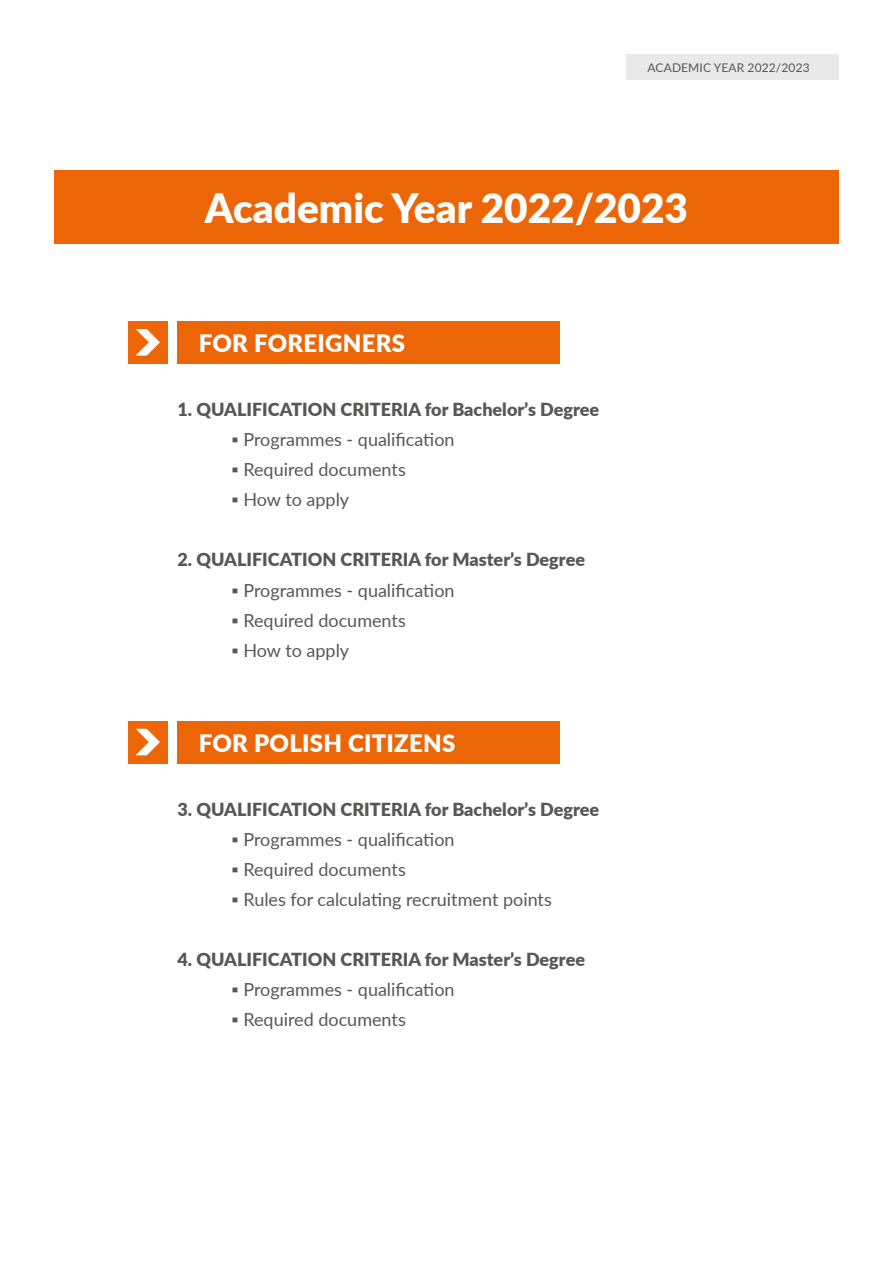
<style>
.page{position:relative;width:893px;height:1263px;background:#fff}
.page>*{position:absolute;margin:0;border:0;box-sizing:border-box;transform-origin:0 0}
.t1{font:900 40.5px "Lato";color:#fff}
.t2{font:900 24px "Lato";letter-spacing:.01em;color:#fff}
.t3{font:18px "Lato";color:#575756}
.t4{font:900 18px "Lato";color:#575756}
.t5{font:12px "Lato";letter-spacing:.01em;color:#575756}
</style>
<div class="page">
<div style="left:626px;top:54px;width:213px;height:26px;background:#e9e9e9"></div>
<div style="left:128px;top:721px;width:39px;height:42px;background:#ec6608"></div>
<svg style="left:136px;top:729px;width:24px;height:26px"></svg>
<div style="left:54px;top:170px;width:785px;height:74px;background:#ec6608"></div>
<div style="left:178px;top:321px;width:382px;height:43px;background:#ec6608"></div>
<div style="left:178px;top:721px;width:382px;height:42px;background:#ec6608"></div>
<div style="left:128px;top:321px;width:39px;height:43px;background:#ec6608"></div>
<svg style="left:136px;top:329px;width:24px;height:27px"></svg>
<p class="t5" style="left:648px;top:59px;width:164px">ACADEMIC YEAR 2022/2023</p>
<h1 class="t1" style="left:205px;top:178px;width:485px">Academic Year 2022/2023</h1>
<h2 class="t2" style="left:199px;top:325px;width:208px">FOR FOREIGNERS</h2>
<p class="t4" style="left:178px;top:396px;width:423px">1. QUALIFICATION CRITERIA for Bachelor’s Degree</p>
<p class="t3" style="left:232px;top:427px;width:225px">▪ Programmes - qualification</p>
<p class="t3" style="left:232px;top:457px;width:176px">▪ Required documents</p>
<p class="t3" style="left:232px;top:487px;width:119px">▪ How to apply</p>
<p class="t4" style="left:178px;top:546px;width:409px">2. QUALIFICATION CRITERIA for Master’s Degree</p>
<p class="t3" style="left:232px;top:577px;width:225px">▪ Programmes - qualification</p>
<p class="t3" style="left:232px;top:607px;width:176px">▪ Required documents</p>
<p class="t3" style="left:232px;top:637px;width:119px">▪ How to apply</p>
<h2 class="t2" style="left:199px;top:725px;width:258px">FOR POLISH CITIZENS</h2>
<p class="t4" style="left:178px;top:795px;width:423px">3. QUALIFICATION CRITERIA for Bachelor’s Degree</p>
<p class="t3" style="left:232px;top:826px;width:225px">▪ Programmes - qualification</p>
<p class="t3" style="left:232px;top:856px;width:176px">▪ Required documents</p>
<p class="t3" style="left:232px;top:886px;width:322px">▪ Rules for calculating recruitment points</p>
<p class="t4" style="left:178px;top:946px;width:409px">4. QUALIFICATION CRITERIA for Master’s Degree</p>
<p class="t3" style="left:232px;top:977px;width:225px">▪ Programmes - qualification</p>
<p class="t3" style="left:232px;top:1007px;width:176px">▪ Required documents</p>
</div>
